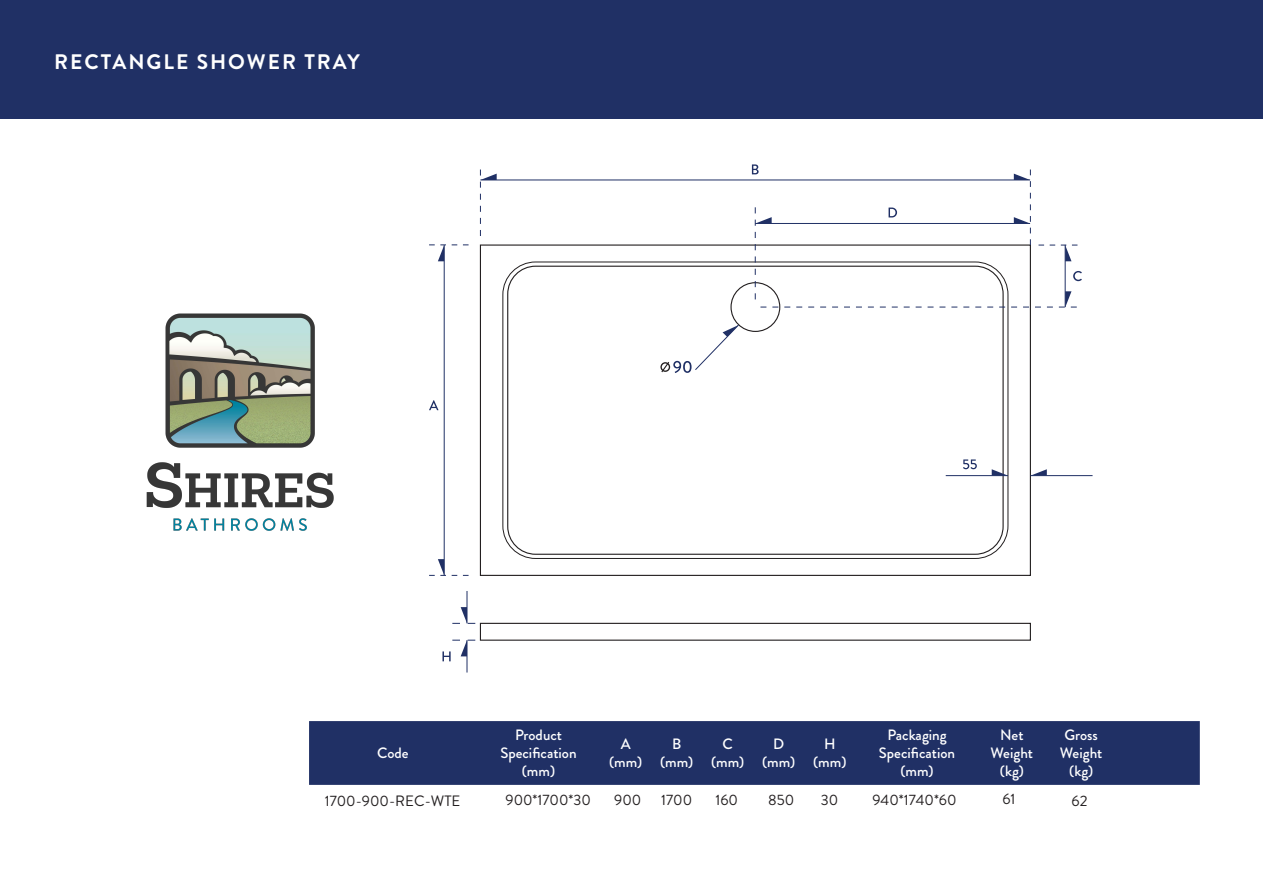
<style>
.page{position:relative;width:1263px;height:893px;background:#fff}
.page>*{position:absolute;margin:0;border:0;box-sizing:border-box;transform-origin:0 0}
.t1{font:700 21px "Brandon Grotesque";letter-spacing:.095em;color:#fff}
.t2{font:500 15px/18px "Brandon Grotesque";color:#fff;text-align:center}
.t3{font:15px "Brandon Grotesque";color:#231f20}
</style>
<div class="page">
<div style="left:0;top:0;width:1263px;height:118px;background:#203065"></div>
<div style="left:309px;top:721px;width:891px;height:64px;background:#203065"></div>
<div style="left:480px;top:623px;width:551px;height:18px;border:1px solid #231f20"></div>
<div style="left:730px;top:282px;width:50px;height:50px;border:1px solid #231f20;border-radius:50%"></div>
<hr style="left:444px;top:245px;width:1px;height:330px;background:#203065">
<svg style="left:429px;top:245px;width:40px;height:16px"></svg>
<svg style="left:429px;top:559px;width:40px;height:17px"></svg>
<hr style="left:480px;top:180px;width:550px;height:1px;background:#203065">
<svg style="left:480px;top:170px;width:17px;height:66px"></svg>
<svg style="left:429px;top:400px;width:9px;height:10px"></svg>
<svg style="left:752px;top:164px;width:330px;height:144px"></svg>
<hr style="left:467px;top:591px;width:1px;height:32px;background:#203065">
<svg style="left:452px;top:607px;width:23px;height:17px"></svg>
<hr style="left:467px;top:640px;width:1px;height:32px;background:#203065">
<svg style="left:442px;top:640px;width:33px;height:21px"></svg>
<svg style="left:992px;top:469px;width:16px;height:6px"></svg>
<svg style="left:1030px;top:469px;width:17px;height:6px"></svg>
<hr style="left:1030px;top:475px;width:62px;height:1px;background:#203065">
<hr style="left:946px;top:475px;width:62px;height:1px;background:#203065">
<svg style="left:963px;top:459px;width:14px;height:10px"></svg>
<svg style="left:660px;top:324px;width:80px;height:49px"></svg>
<img style="left:146px;top:313px;width:188px;height:218px">
<p class="t1" style="left:54px;top:47px;width:307px">RECTANGLE SHOWER TRAY</p>
<p class="t2" style="left:377px;top:744px;width:33px">Code</p>
<p class="t2" style="left:515px;top:726px;width:49px">Product</p>
<p class="t2" style="left:500px;top:744px;width:78px">Specification</p>
<p class="t2" style="left:522px;top:762px;width:35px">(mm)</p>
<p class="t2" style="left:621px;top:735px;width:11px">A</p>
<p class="t2" style="left:609px;top:753px;width:35px">(mm)</p>
<p class="t2" style="left:672px;top:735px;width:11px">B</p>
<p class="t2" style="left:660px;top:753px;width:35px">(mm)</p>
<p class="t2" style="left:723px;top:735px;width:12px">C</p>
<p class="t2" style="left:711px;top:753px;width:35px">(mm)</p>
<p class="t2" style="left:773px;top:735px;width:13px">D</p>
<p class="t2" style="left:762px;top:753px;width:35px">(mm)</p>
<p class="t2" style="left:824px;top:735px;width:13px">H</p>
<p class="t2" style="left:813px;top:753px;width:35px">(mm)</p>
<p class="t2" style="left:887px;top:726px;width:61px">Packaging</p>
<p class="t2" style="left:879px;top:744px;width:78px">Specification</p>
<p class="t2" style="left:900px;top:762px;width:35px">(mm)</p>
<p class="t2" style="left:991px;top:726px;width:44px">Net<br>Weight</p>
<p class="t2" style="left:1000px;top:762px;width:25px">(kg)</p>
<p class="t2" style="left:1060px;top:726px;width:44px">Gross<br>Weight</p>
<p class="t2" style="left:1069px;top:762px;width:25px">(kg)</p>
<p class="t3" style="left:325px;top:792px;width:137px">1700-900-REC-WTE</p>
<p class="t3" style="left:505px;top:791px;width:87px">900*1700*30</p>
<p class="t3" style="left:614px;top:791px;width:29px">900</p>
<p class="t3" style="left:661px;top:791px;width:32px">1700</p>
<p class="t3" style="left:715px;top:791px;width:24px">160</p>
<p class="t3" style="left:768px;top:791px;width:28px">850</p>
<p class="t3" style="left:821px;top:791px;width:19px">30</p>
<p class="t3" style="left:872px;top:791px;width:86px">940*1740*60</p>
<p class="t3" style="left:1002px;top:790px;width:15px">61</p>
<p class="t3" style="left:1072px;top:792px;width:17px">62</p>
</div>
